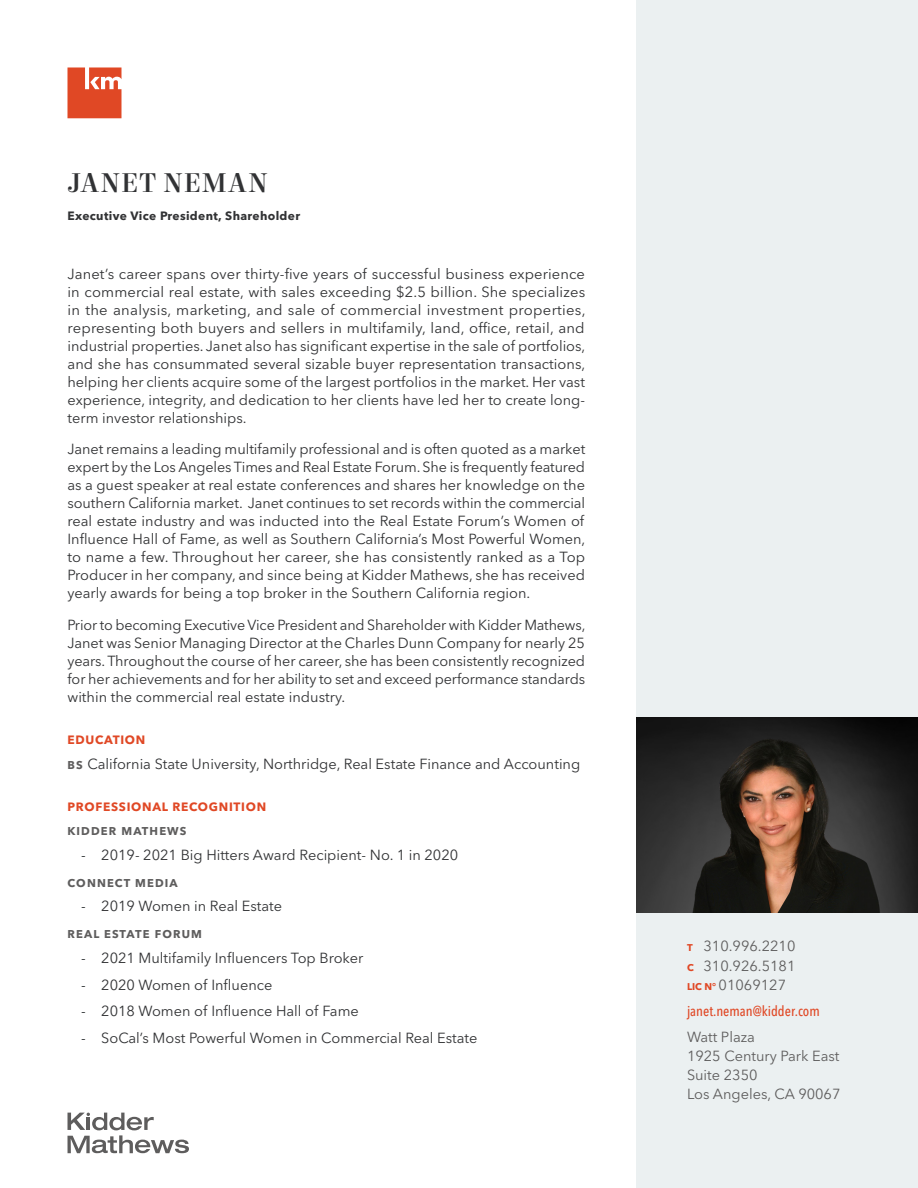
<style>
.page{position:relative;width:918px;height:1188px;background:#fff}
.page>*{position:absolute;margin:0;border:0;box-sizing:border-box;transform-origin:0 0}
.Resume_-_All_Caps_He{font:500 27px "Mort Modern 09";letter-spacing:.04em;color:#313234}
.Body_Copy_-_Charcoal{font:14.55px/18px "Avenir Next LT Pro";color:#313234;text-align:justify}
.Resume_-_Contact_Inf{font:14.55px/19px "Avenir Next LT Pro";color:#5e5d5d;text-align:justify}
.Resume_-_Contact_Inf-2{font:500 condensed 14.25px "Avenir Next LT Pro";color:#e04825}
.Subhead_-_Level_2{font:700 12px "Avenir Next LT Pro";letter-spacing:.03em;color:#313234}
.Body_Copy_-_Charcoal-2{font:700 12px "Avenir Next LT Pro";letter-spacing:.06em;color:#e04825}
.Subhead_-_Level_1{font:700 12px "Avenir Next LT Pro";letter-spacing:.06em;color:#e04825}
.Proposal_-_Bullets{font:700 11.25px "Avenir Next LT Pro";letter-spacing:.1em;color:#5e5d5d}
.s1{font-weight:700;font-size:11.25px;color:#5e5d5d}
.s2{color:#222628}
.s3{font-weight:700;font-size:9.75px;color:#e04825}
</style>
<div class="page">
<div style="left:636px;top:0;width:282px;height:1188px;background:#ebf0f1"></div>
<img style="left:636px;top:718px;width:282px;height:195px">
<img style="left:655px;top:718px;width:241px;height:195px">
<svg style="left:67px;top:67px;width:54px;height:51px;background:#e45f41"></svg>
<svg style="left:68px;top:1113px;width:121px;height:40px"></svg>
<p class="Resume_-_All_Caps_He" style="left:68px;top:165px;width:202px">JANET NEMAN</p>
<p class="Subhead_-_Level_2" style="left:68px;top:209px;width:234px">Executive Vice President, Shareholder</p>
<p class="Body_Copy_-_Charcoal" style="left:68px;top:265px;width:520px">Janet’s career spans over thirty-five years of successful business experience in commercial real estate, with sales exceeding $2.5 billion. She specializes in the analysis, marketing, and sale of commercial investment properties, representing both buyers and sellers in multifamily, land, office, retail, and industrial properties. Janet also has significant expertise in the sale of portfolios, and she has consummated several sizable buyer representation transactions, helping her clients acquire some of the largest portfolios in the market. Her vast experience, integrity, and dedication to her clients have led her to create long&shy;term investor relationships.</p>
<p class="Body_Copy_-_Charcoal" style="left:68px;top:440px;width:519px">Janet remains a leading multifamily professional and is often quoted as a market expert by the Los Angeles Times and Real Estate Forum. She is frequently featured as a guest speaker at real estate conferences and shares her knowledge on the southern California market. Janet continues to set records within the commercial real estate industry and was inducted into the Real Estate Forum’s Women of Influence Hall of Fame, as well as Southern California’s Most Powerful Women, to name a few. Throughout her career, she has consistently ranked as a Top Producer in her company, and since being at Kidder Mathews, she has received yearly awards for being a top broker in the Southern California region.</p>
<p class="Body_Copy_-_Charcoal" style="left:68px;top:616px;width:519px">Prior to becoming Executive Vice President and Shareholder with Kidder Mathews, Janet was Senior Managing Director at the Charles Dunn Company for nearly 25 years. Throughout the course of her career, she has been consistently recognized for her achievements and for her ability to set and exceed performance standards within the commercial real estate industry.</p>
<p class="Subhead_-_Level_1" style="left:68px;top:732px;width:79px">EDUCATION</p>
<p class="Body_Copy_-_Charcoal" style="left:68px;top:754px;width:514px"><span class="s1">BS</span> California State University, Northridge, Real Estate Finance and Accounting</p>
<p class="Body_Copy_-_Charcoal-2" style="left:68px;top:799px;width:200px">PROFESSIONAL RECOGNITION</p>
<p class="Proposal_-_Bullets" style="left:68px;top:825px;width:121px">KIDDER MATHEWS</p>
<p class="Body_Copy_-_Charcoal" style="left:81px;top:846px;width:379px"><span class="s2">-</span> 2019- 2021 Big Hitters Award Recipient- No. 1 in 2020</p>
<p class="Proposal_-_Bullets" style="left:68px;top:876px;width:112px">CONNECT MEDIA</p>
<p class="Body_Copy_-_Charcoal" style="left:81px;top:897px;width:203px"><span class="s2">-</span> 2019 Women in Real Estate</p>
<p class="Proposal_-_Bullets" style="left:68px;top:927px;width:136px">REAL ESTATE FORUM</p>
<p class="Body_Copy_-_Charcoal" style="left:81px;top:949px;width:284px"><span class="s2">-</span> 2021 Multifamily Influencers Top Broker</p>
<p class="Body_Copy_-_Charcoal" style="left:81px;top:975px;width:193px"><span class="s2">-</span> 2020 Women of Influence</p>
<p class="Body_Copy_-_Charcoal" style="left:81px;top:1002px;width:279px"><span class="s2">-</span> 2018 Women of Influence Hall of Fame</p>
<p class="Body_Copy_-_Charcoal" style="left:81px;top:1029px;width:398px"><span class="s2">-</span> SoCal’s Most Powerful Women in Commercial Real Estate</p>
<p class="Resume_-_Contact_Inf" style="left:687px;top:936px;width:110px;line-height:19.8px"><span class="s3">T</span> 310.996.2210<br><span class="s3">C</span> 310.926.5181<br><span class="s3">LIC N°</span> 01069127</p>
<p class="Resume_-_Contact_Inf-2" style="left:687px;top:1002px;width:134px">janet.neman@kidder.com</p>
<p class="Resume_-_Contact_Inf" style="left:687px;top:1027px;width:155px;text-align:left">Watt Plaza<br>1925 Century Park East<br>Suite 2350<br>Los Angeles, CA 90067</p>
</div>
